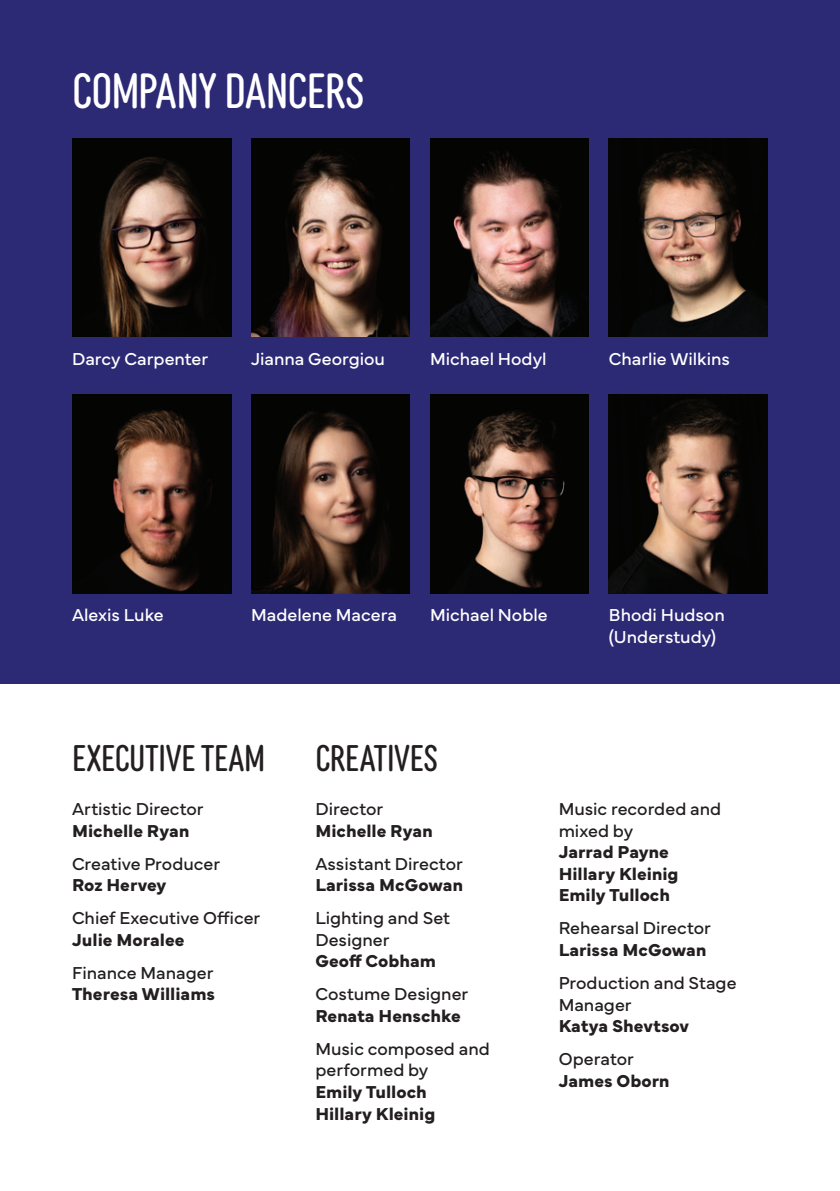
<style>
.page{position:relative;width:840px;height:1191px;background:#fff}
.page>*{position:absolute;margin:0;border:0;box-sizing:border-box;transform-origin:0 0}
.t1{font:48px "Diazo MVB Ex Cond";letter-spacing:-.02em;color:#fff}
.t2{font:36px "Diazo MVB Ex Cond";letter-spacing:-.01em;color:#231f20}
.t3{font:18px/21.6px "Mundial";color:#231f20}
.t4{font:700 18px/21.6px "Mundial";color:#231f20}
.t5{font:18px/21.6px "Mundial";color:#fff}
</style>
<div class="page">
<div style="left:0;top:0;width:839px;height:683px;background:#2d2a75"></div>
<img style="left:72px;top:138px;width:159px;height:198px">
<img style="left:72px;top:394px;width:159px;height:199px">
<img style="left:430px;top:138px;width:158px;height:198px">
<img style="left:430px;top:394px;width:158px;height:199px">
<img style="left:251px;top:138px;width:159px;height:198px">
<img style="left:251px;top:394px;width:159px;height:199px">
<img style="left:608px;top:138px;width:159px;height:198px">
<img style="left:608px;top:394px;width:159px;height:199px">
<h1 class="t1" style="left:72px;top:55px;width:294px">COMPANY DANCERS</h1>
<p class="t5" style="left:72px;top:346px;width:138px">Darcy Carpenter</p>
<p class="t5" style="left:251px;top:346px;width:135px">Jianna Georgiou</p>
<p class="t5" style="left:430px;top:346px;width:118px">Michael Hodyl</p>
<p class="t5" style="left:608px;top:346px;width:122px">Charlie Wilkins</p>
<p class="t5" style="left:72px;top:603px;width:93px">Alexis Luke</p>
<p class="t5" style="left:251px;top:603px;width:148px">Madelene Macera</p>
<p class="t5" style="left:430px;top:603px;width:119px">Michael Noble</p>
<p class="t5" style="left:608px;top:603px;width:117px">Bhodi Hudson (Understudy)</p>
<h2 class="t2" style="left:72px;top:731px;width:195px">EXECUTIVE TEAM</h2>
<p class="t3" style="left:72px;top:796px;width:133px">Artistic Director</p>
<p class="t4" style="left:72px;top:818px;width:119px">Michelle Ryan</p>
<p class="t3" style="left:72px;top:851px;width:149px">Creative Producer</p>
<p class="t4" style="left:72px;top:872px;width:96px">Roz Hervey</p>
<p class="t3" style="left:72px;top:905px;width:190px">Chief Executive Officer</p>
<p class="t4" style="left:72px;top:927px;width:114px">Julie Moralee</p>
<p class="t3" style="left:72px;top:960px;width:143px">Finance Manager</p>
<p class="t4" style="left:72px;top:981px;width:144px">Theresa Williams</p>
<h2 class="t2" style="left:315px;top:731px;width:124px">CREATIVES</h2>
<p class="t3" style="left:315px;top:796px;width:69px">Director</p>
<p class="t4" style="left:315px;top:818px;width:119px">Michelle Ryan</p>
<p class="t3" style="left:315px;top:851px;width:149px">Assistant Director</p>
<p class="t4" style="left:315px;top:872px;width:149px">Larissa McGowan</p>
<p class="t3" style="left:315px;top:905px;width:136px">Lighting and Set<br>Designer</p>
<p class="t4" style="left:315px;top:948px;width:122px">Geoff Cobham</p>
<p class="t3" style="left:315px;top:981px;width:154px">Costume Designer</p>
<p class="t4" style="left:315px;top:1003px;width:147px">Renata Henschke</p>
<p class="t3" style="left:315px;top:1036px;width:176px">Music composed and performed by</p>
<p class="t4" style="left:315px;top:1079px;width:121px">Emily Tulloch<br>Hillary Kleinig</p>
<p class="t3" style="left:558px;top:796px;width:164px">Music recorded and mixed by</p>
<p class="t4" style="left:558px;top:839px;width:121px">Jarrad Payne<br>Hillary Kleinig<br>Emily Tulloch</p>
<p class="t3" style="left:558px;top:915px;width:154px">Rehearsal Director</p>
<p class="t4" style="left:558px;top:937px;width:149px">Larissa McGowan</p>
<p class="t3" style="left:558px;top:970px;width:179px">Production and Stage<br>Manager</p>
<p class="t4" style="left:558px;top:1013px;width:132px">Katya Shevtsov</p>
<p class="t3" style="left:558px;top:1046px;width:77px">Operator</p>
<p class="t4" style="left:558px;top:1068px;width:112px">James Oborn</p>
</div>
